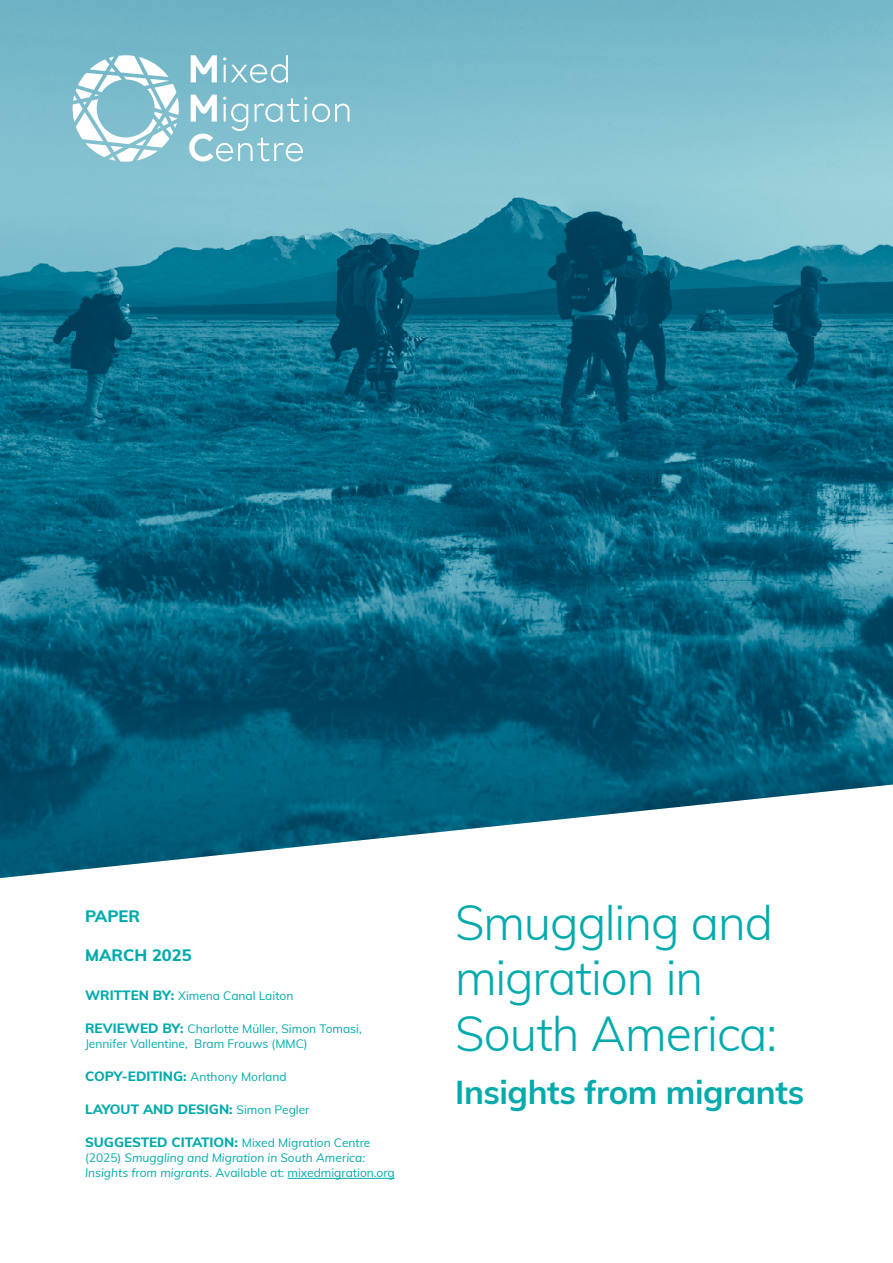
<style>
.page{position:relative;width:893px;height:1263px;background:#fff}
.page>*{position:absolute;margin:0;border:0;box-sizing:border-box;transform-origin:0 0}
.t1{font:300 48px/55.5px "Muli";letter-spacing:-.025em;color:#00aaad}
.t2{font:700 33px "Muli";letter-spacing:-.015em;color:#00aaad}
.t3{font:800 16.5px "Muli";color:#00aaad}
.t4{font:800 13.5px "Muli";color:#00aaad}
.t5{font:12px/15px "Muli";color:#00aaad}
.s1{font-weight:800;font-size:13.5px}
.s2{font-weight:400;font-size:12px}
.s3{font-style:italic}
</style>
<div class="page">
<img style="left:0;top:0;width:893px;height:878px">
<hr style="left:287px;top:1178px;width:108px;height:1px;background:#00aaad">
<svg style="left:72px;top:55px;width:107px;height:107px"></svg>
<svg style="left:223px;top:55px;width:65px;height:28px;background:#91c6d3"></svg>
<svg style="left:191px;top:55px;width:26px;height:27px"></svg>
<svg style="left:189px;top:95px;width:160px;height:66px;background:#95cad6"></svg>
<h3 class="t3" style="left:85px;top:904px;width:57px">PAPER</h3>
<h3 class="t3" style="left:85px;top:943px;width:108px">MARCH 2025</h3>
<p class="t5" style="left:85px;top:988px;width:210px"><span class="s1">WRITTEN BY:</span> Ximena Canal Laiton</p>
<p class="t5" style="left:85px;top:1021px;width:278px"><span class="s1">REVIEWED BY:</span> Charlotte Müller, Simon Tomasi,<br>Jennifer Vallentine, Bram Frouws (MMC)</p>
<p class="t5" style="left:85px;top:1069px;width:203px"><span class="s1">COPY-EDITING:</span> Anthony Morland</p>
<p class="t4" style="left:85px;top:1100px;width:226px">LAYOUT AND DESIGN: <span class="s2">Simon Pegler</span></p>
<p class="t5" style="left:85px;top:1135px;width:311px"><span class="s1">SUGGESTED CITATION:</span> Mixed Migration Centre (2025) <span class="s3">Smuggling and Migration in South America:<br>Insights from migrants</span>. Available at: mixedmigration.org</p>
<h1 class="t1" style="left:455px;top:893px;width:323px">Smuggling and migration in<br>South America:</h1>
<h2 class="t2" style="left:455px;top:1068px;width:351px">Insights from migrants</h2>
</div>
